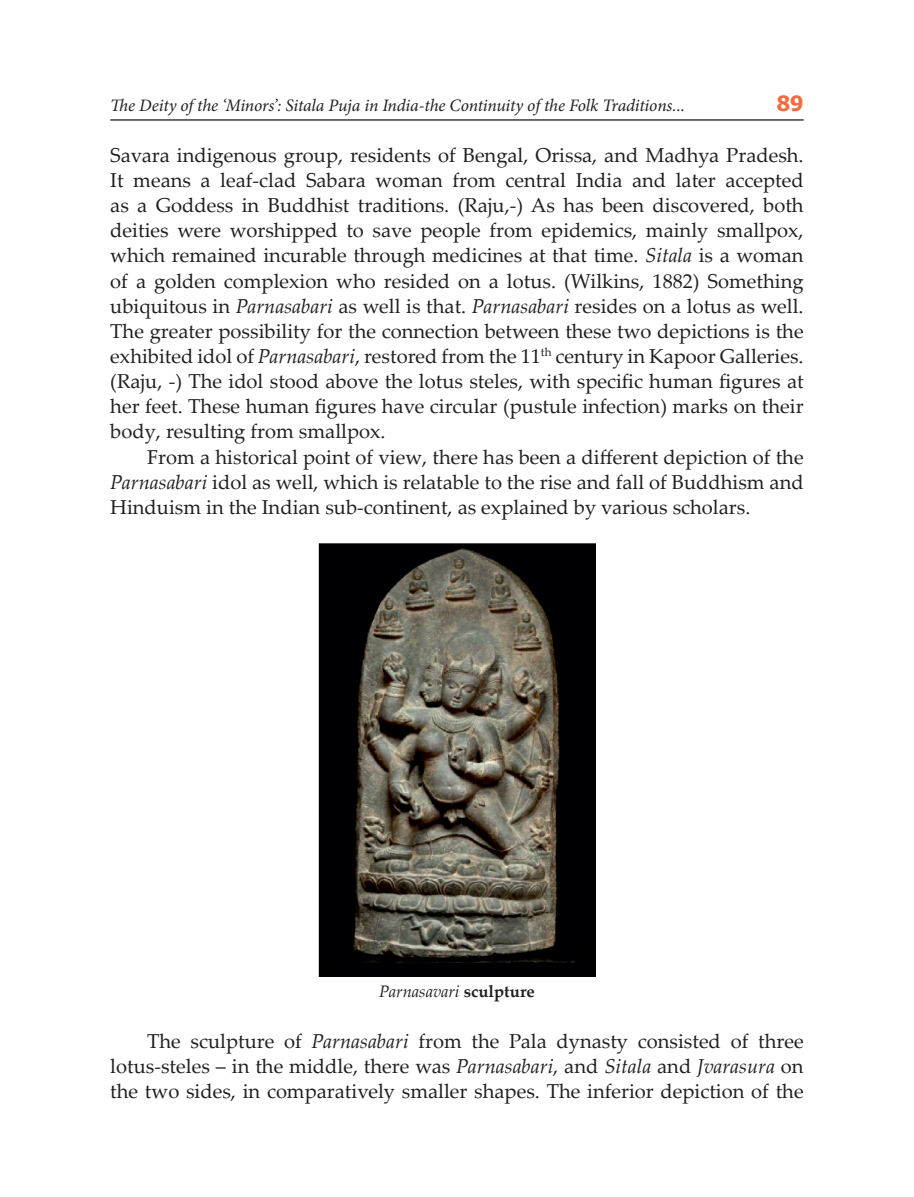
<style>
.page{position:relative;width:914px;height:1197px;background:#fff}
.page>*{position:absolute;margin:0;border:0;box-sizing:border-box;transform-origin:0 0}
.t1{font:700 21px "Tahoma";color:#f26b41}
.Body_text{font:20.12px/25.2px "Palatino Linotype";color:#231f20;text-align:justify}
.t2{font:italic 17.5px "Minion Pro";letter-spacing:-.01em;color:#231f20}
.t3{font:italic 16.62px "Palatino Linotype";color:#231f20}
.s1{font-style:italic}
.s2{font-weight:700;font-style:normal}
</style>
<div class="page">
<hr style="left:110px;top:119px;width:693px;height:2px;background:#231f20">
<img style="left:318px;top:543px;width:277px;height:433px">
<p class="t2" style="left:110px;top:93px;width:576px">The Deity of the ‘Minors’: Sitala Puja in India-the Continuity of the Folk Traditions...</p>
<p class="t1" style="left:777px;top:88px;width:28px">89</p>
<p class="Body_text" style="left:110px;top:142px;width:695px">Savara indigenous group, residents of Bengal, Orissa, and Madhya Pradesh.<br>It means a leaf-clad Sabara woman from central India and later accepted as a Goddess in Buddhist traditions. (Raju,-) As has been discovered, both deities were worshipped to save people from epidemics, mainly smallpox, which remained incurable through medicines at that time. <span class="s1">Sitala</span> is a woman of a golden complexion who resided on a lotus. (Wilkins, 1882) Something ubiquitous in <span class="s1">Parnasabari</span> as well is that. <span class="s1">Parnasabari</span> resides on a lotus as well.<br>The greater possibility for the connection between these two depictions is the exhibited idol of <span class="s1">Parnasabari</span>, restored from the 11<sup>th</sup> century in Kapoor Galleries. (Raju, -) The idol stood above the lotus steles, with specific human figures at her feet. These human figures have circular (pustule infection) marks on their body, resulting from smallpox.</p>
<p class="Body_text" style="left:110px;top:443px;width:695px;text-indent:37px">From a historical point of view, there has been a different depiction of the <span class="s1">Parnasabari</span> idol as well, which is relatable to the rise and fall of Buddhism and Hinduism in the Indian sub-continent, as explained by various scholars.</p>
<p class="t3" style="left:379px;top:980px;width:157px">Parnasavari <span class="s2">sculpture</span></p>
<p class="Body_text" style="left:110px;top:1027px;width:694px;text-indent:37px">The sculpture of <span class="s1">Parnasabari</span> from the Pala dynasty consisted of three lotus-steles – in the middle, there was <span class="s1">Parnasabari</span>, and <span class="s1">Sitala</span> and <span class="s1">Jvarasura</span> on the two sides, in comparatively smaller shapes. The inferior depiction of the</p>
</div>
